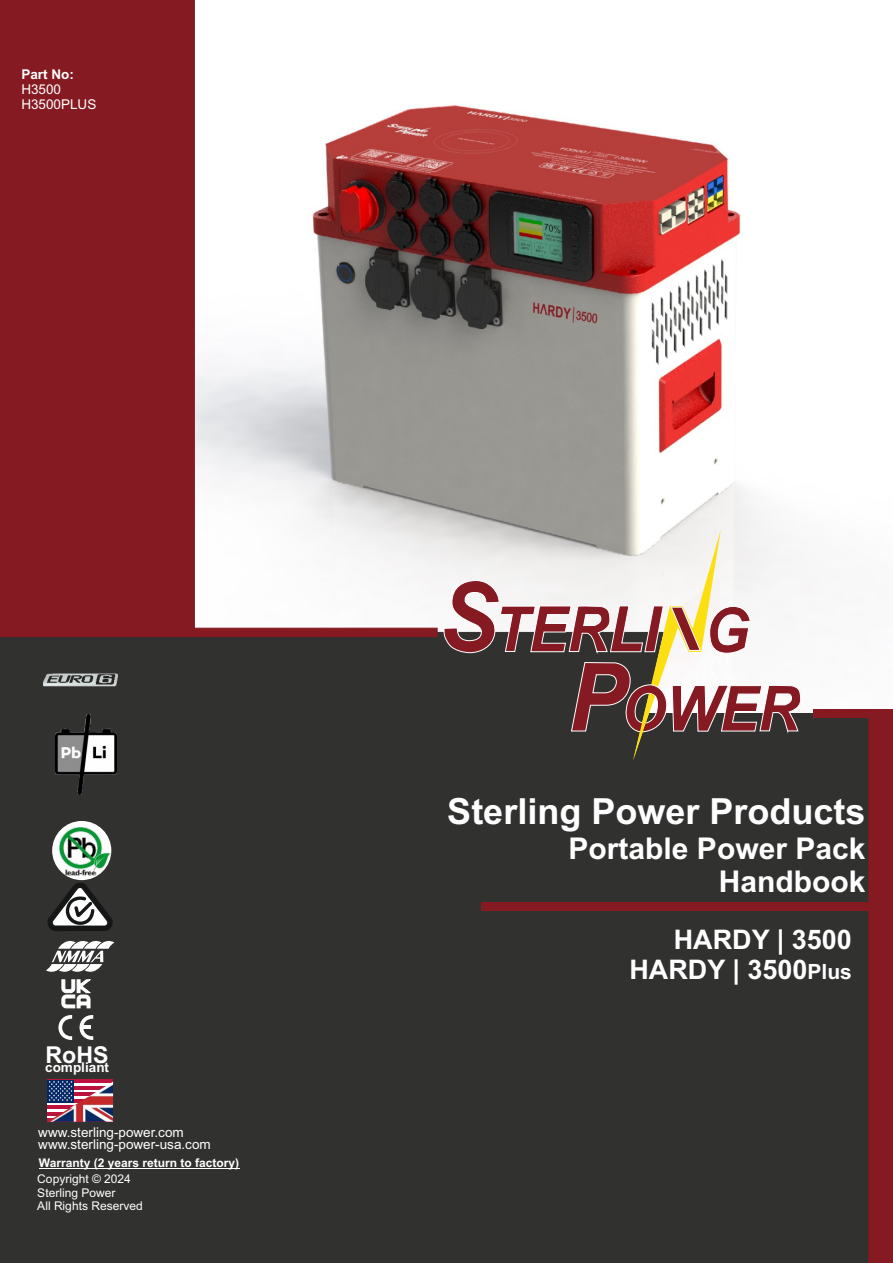
<style>
.page{position:relative;width:893px;height:1263px;background:#fff}
.page>*{position:absolute;margin:0;border:0;box-sizing:border-box;transform-origin:0 0}
.t1{font:700 36px "Arial";color:#fff}
.t2{font:700 30px/33.5px "Arial";color:#fff;text-align:right}
.t3{font:700 27px/30.2px "Arial";color:#fff;text-align:right}
.t4{font:700 23.25px "Arial";color:#fff}
.t5{font:13.5px/15.1px "Arial";color:#fff}
.t6{font:700 13.5px "Arial";color:#fff}
.t7{font:12px/13.4px "Arial";color:#fff}
.t8{font:700 12px "Arial";color:#fff}
.s1{font-size:21px}
</style>
<div class="page">
<img style="left:195px;top:105px;width:620px;height:527px">
<div style="left:0;top:632px;width:444px;height:81px;background:#313130"></div>
<div style="left:0;top:0;width:195px;height:628px;background:#861a22"></div>
<div style="left:0;top:713px;width:893px;height:550px;background:#313130"></div>
<div style="left:869px;top:717px;width:24px;height:546px;background:#861a22"></div>
<div style="left:0;top:628px;width:437px;height:9px;background:#861a22"></div>
<div style="left:813px;top:709px;width:80px;height:8px;background:#861a22"></div>
<svg style="left:444px;top:529px;width:357px;height:231px"></svg>
<hr style="left:47px;top:1080px;width:66px;height:3px;background:#bb133e">
<div style="left:47px;top:1080px;width:27px;height:22px;background:#12356e"></div>
<svg style="left:49px;top:1081px;width:23px;height:1px"></svg>
<img style="left:47px;top:1082px;width:66px;height:40px">
<hr style="left:39px;top:1168px;width:200px;height:1px;background:#fff">
<svg style="left:58px;top:1015px;width:14px;height:25px"></svg>
<svg style="left:80px;top:1015px;width:13px;height:25px"></svg>
<div style="left:52px;top:821px;width:59px;height:59px;background:#fff;border-radius:50%"></div>
<img style="left:60px;top:827px;width:50px;height:49px">
<svg style="left:47px;top:883px;width:66px;height:48px"></svg>
<div style="left:481px;top:902px;width:412px;height:9px;background:#861a22"></div>
<svg style="left:46px;top:941px;width:68px;height:67px"></svg>
<img style="left:56px;top:714px;width:60px;height:80px">
<img style="left:43px;top:662px;width:75px;height:33px">
<p class="t6" style="left:21px;top:69px;width:54px">Part No:</p>
<p class="t5" style="left:21px;top:83px;width:77px">H3500<br>H3500PLUS</p>
<h3 class="t4" style="left:46px;top:1046px;width:65px">RoHS</h3>
<p class="t6" style="left:45px;top:1062px;width:65px">compliant</p>
<p class="t5" style="left:38px;top:1127px;width:174px;line-height:12.8px">www.sterling-power.com www.sterling-power-usa.com</p>
<p class="t8" style="left:39px;top:1158px;width:202px">Warranty (2 years return to factory)</p>
<p class="t7" style="left:37px;top:1173px;width:107px">Copyright © 2024<br>Sterling Power<br>All Rights Reserved</p>
<h1 class="t1" style="left:447px;top:798px;width:420px">Sterling Power Products</h1>
<h2 class="t2" style="left:569px;top:834px;width:298px">Portable Power Pack<br>Handbook</h2>
<h3 class="t3" style="left:629px;top:927px;width:224px">HARDY | 3500<br>HARDY | 3500<span class="s1">Plus</span></h3>
</div>
